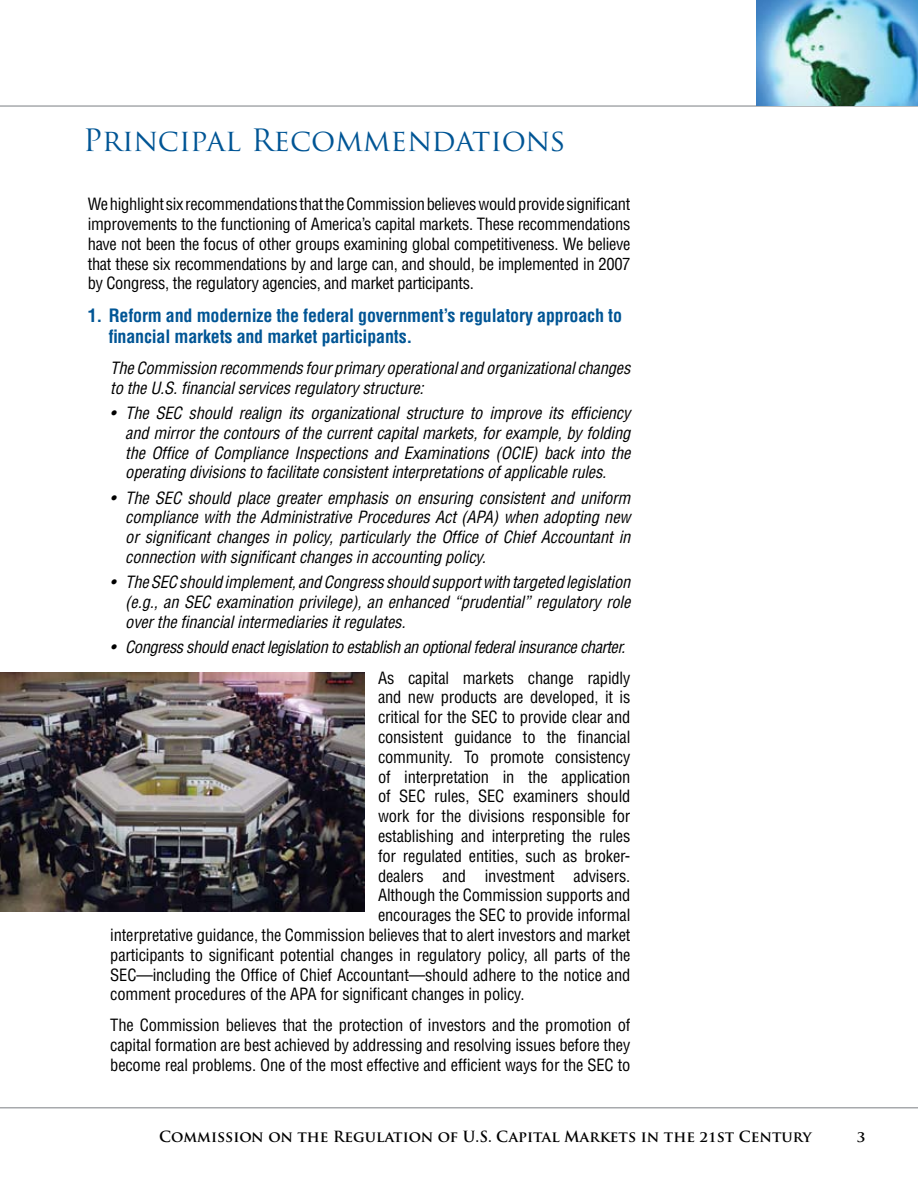
<style>
.page{position:relative;width:918px;height:1188px;background:#fff}
.page>*{position:absolute;margin:0;border:0;box-sizing:border-box;transform-origin:0 0}
.t1{font:30px "Trajan Pro";letter-spacing:-.01em;color:#005595}
.t2{font:700 condensed 18px/21.6px "Helvetica";letter-spacing:-.01em;color:#005595}
.t3{font:condensed 16.5px/19.8px "Helvetica";letter-spacing:-.01em;color:#000;text-align:justify}
.t4{font:italic condensed 16.5px/19.8px "Helvetica";letter-spacing:-.01em;color:#000;text-align:justify}
.t5{font:italic condensed 16.5px "Helvetica";letter-spacing:-.03em;color:#000}
.t6{font:700 15px "Trajan Pro";color:#000}
</style>
<div class="page">
<hr style="left:0;top:105px;width:918px;height:2px;background:#a7a9ac">
<hr style="left:0;top:1107px;width:918px;height:1px;background:#a7a9ac">
<img style="left:0;top:672px;width:364px;height:240px">
<img style="left:756px;top:0;width:162px;height:105px">
<h1 class="t1" style="left:83px;top:121px;width:484px">Principal Recommendations</h1>
<p class="t3" style="left:88px;top:194px;width:544px">We highlight six recommendations that the Commission believes would provide significant improvements to the functioning of America’s capital markets. These recommendations have not been the focus of other groups examining global competitiveness. We believe that these six recommendations by and large can, and should, be implemented in 2007 by Congress, the regulatory agencies, and market participants.</p>
<p class="t2" style="left:109px;top:304px;width:515px;text-indent:-21px">1. Reform and modernize the federal government’s regulatory approach to financial markets and market participants.</p>
<p class="t4" style="left:110px;top:358px;width:522px">The Commission recommends four primary operational and organizational changes to the U.S. financial services regulatory structure:</p>
<p class="t4" style="left:125px;top:403px;width:507px;text-indent:-15px">• The SEC should realign its organizational structure to improve its efficiency and mirror the contours of the current capital markets, for example, by folding the Office of Compliance Inspections and Examinations (OCIE) back into the operating divisions to facilitate consistent interpretations of applicable rules.</p>
<p class="t4" style="left:125px;top:488px;width:507px;text-indent:-15px">• The SEC should place greater emphasis on ensuring consistent and uniform compliance with the Administrative Procedures Act (APA) when adopting new or significant changes in policy, particularly the Office of Chief Accountant in connection with significant changes in accounting policy.</p>
<p class="t4" style="left:125px;top:572px;width:507px;text-indent:-15px">• The SEC should implement, and Congress should support with targeted legislation (e.g., an SEC examination privilege), an enhanced “prudential” regulatory role over the financial intermediaries it regulates.</p>
<p class="t5" style="left:110px;top:637px;width:517px">• Congress should enact legislation to establish an optional federal insurance charter.</p>
<p class="t3" style="left:378px;top:668px;width:254px">As capital markets change rapidly</p>
<p class="t3" style="left:378px;top:687px;width:254px">and new products are developed, it is</p>
<p class="t3" style="left:378px;top:707px;width:254px">critical for the SEC to provide clear and</p>
<p class="t3" style="left:378px;top:727px;width:254px">consistent guidance to the financial</p>
<p class="t3" style="left:378px;top:747px;width:254px">community. To promote consistency</p>
<p class="t3" style="left:378px;top:767px;width:254px">of interpretation in the application</p>
<p class="t3" style="left:378px;top:786px;width:254px">of SEC rules, SEC examiners should</p>
<p class="t3" style="left:378px;top:806px;width:254px">work for the divisions responsible for</p>
<p class="t3" style="left:378px;top:826px;width:254px">establishing and interpreting the rules</p>
<p class="t3" style="left:378px;top:846px;width:254px">for regulated entities, such as broker-</p>
<p class="t3" style="left:378px;top:866px;width:254px">dealers and investment advisers.</p>
<p class="t3" style="left:378px;top:885px;width:254px">Although the Commission supports and</p>
<p class="t3" style="left:378px;top:905px;width:254px">encourages the SEC to provide informal</p>
<p class="t3" style="left:110px;top:925px;width:522px">interpretative guidance, the Commission believes that to alert investors and market</p>
<p class="t3" style="left:110px;top:945px;width:522px">participants to significant potential changes in regulatory policy, all parts of the</p>
<p class="t3" style="left:110px;top:965px;width:522px">SEC—including the Office of Chief Accountant—should adhere to the notice and</p>
<p class="t3" style="left:110px;top:984px;width:416px">comment procedures of the APA for significant changes in policy.</p>
<p class="t3" style="left:110px;top:1015px;width:522px">The Commission believes that the protection of investors and the promotion of capital formation are best achieved by addressing and resolving issues before they become real problems. One of the most effective and efficient ways for the SEC to</p>
<p class="t6" style="left:159px;top:1127px;width:654px">Commission on the Regulation of U.S. Capital Markets in the 21st Century</p>
</div>
